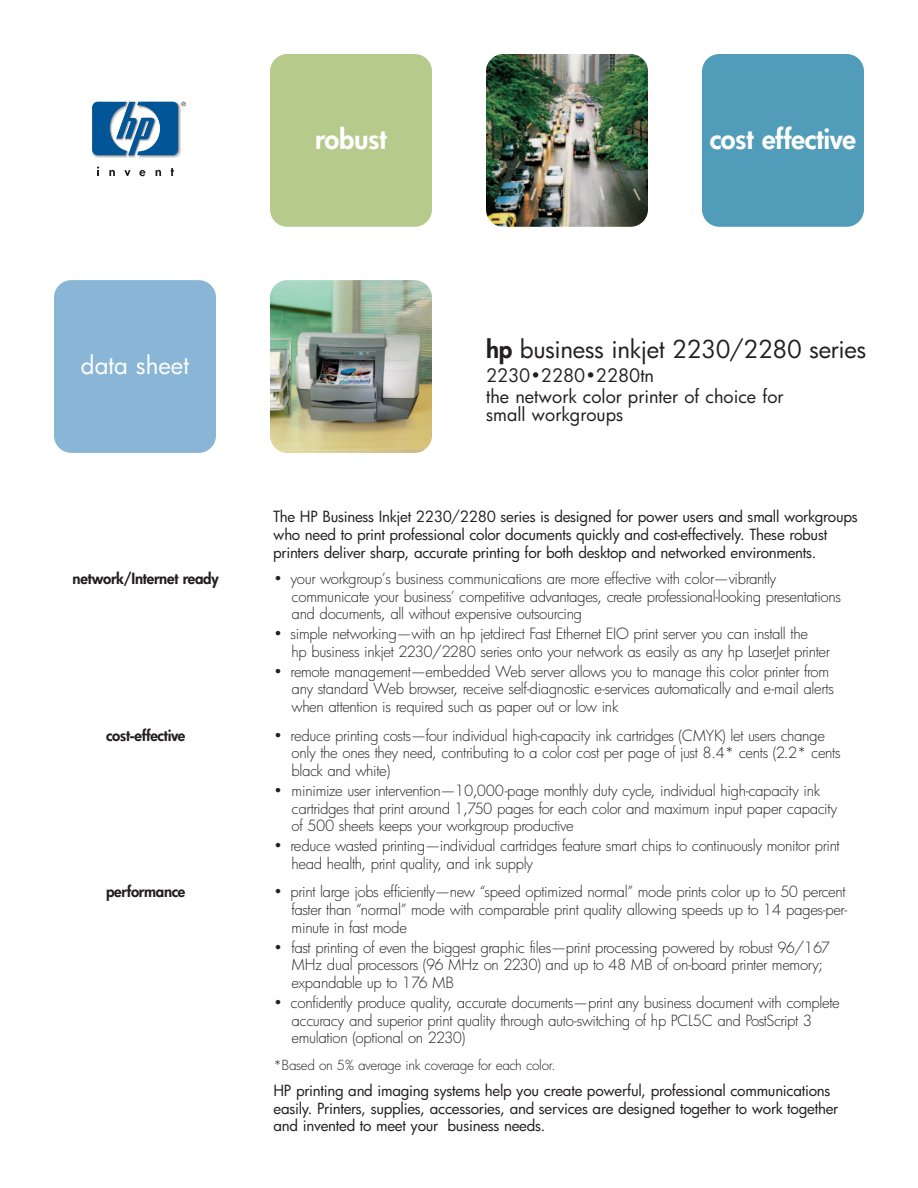
<style>
.page{position:relative;width:918px;height:1188px;background:#fff}
.page>*{position:absolute;margin:0;border:0;box-sizing:border-box;transform-origin:0 0}
.t1{font:800 27px "Futura";letter-spacing:-.01em;color:#fff}
.t2{font:24px "Futura";letter-spacing:-.01em;color:#231f20}
.t3{font:24px "Futura";color:#fff}
.t4{font:18px/20.1px "Futura";color:#231f20}
.t5{font:300 15px/17.7px "Futura";letter-spacing:-.025em;color:#231f20}
.t6{font:15px/17.7px "Futura";letter-spacing:-.02em;color:#231f20}
.t7{font:800 15px "Futura";letter-spacing:-.02em;color:#231f20}
.t8{font:300 13.5px "Futura";letter-spacing:-.025em;color:#231f20}
.s1{font-weight:800}
</style>
<div class="page">
<div style="left:702px;top:54px;width:162px;height:173px;background:#509cb9;border-radius:17px"></div>
<div style="left:270px;top:54px;width:162px;height:173px;background:#b5ca8b;border-radius:17px"></div>
<svg style="left:124px;top:170px;width:7px;height:6px"></svg>
<svg style="left:109px;top:170px;width:6px;height:6px"></svg>
<svg style="left:156px;top:170px;width:5px;height:6px"></svg>
<svg style="left:97px;top:166px;width:2px;height:10px"></svg>
<svg style="left:139px;top:170px;width:6px;height:6px"></svg>
<svg style="left:171px;top:168px;width:3px;height:8px"></svg>
<svg style="left:92px;top:102px;width:94px;height:56px"></svg>
<img style="left:270px;top:280px;width:162px;height:173px;border-radius:17px">
<img style="left:486px;top:54px;width:162px;height:173px;border-radius:17px">
<div style="left:54px;top:280px;width:162px;height:173px;background:#89b6d6;border-radius:17px"></div>
<h2 class="t3" style="left:81px;top:354px;width:110px">data sheet</h2>
<h1 class="t1" style="left:315px;top:126px;width:73px">robust</h1>
<h1 class="t1" style="left:710px;top:126px;width:148px">cost effective</h1>
<h2 class="t2" style="left:486px;top:338px;width:382px"><span class="s1">hp</span> business inkjet 2230/2280 series</h2>
<p class="t4" style="left:486px;top:367px;width:299px">2230•2280•2280tn<br>the network color printer of choice for</p>
<p class="t4" style="left:486px;top:405px;width:139px">small workgroups</p>
<p class="t6" style="left:273px;top:509px;width:586px">The HP Business Inkjet 2230/2280 series is designed for power users and small workgroups who need to print professional color documents quickly and cost-effectively. These robust printers deliver sharp, accurate printing for both desktop and networked environments.</p>
<p class="t7" style="left:73px;top:571px;width:148px">network/Internet ready</p>
<p class="t5" style="left:292px;top:571px;width:551px;text-indent:-18px">• your workgroup’s business communications are more effective with color—vibrantly communicate your business’ competitive advantages, create professional-looking presentations and documents, all without expensive outsourcing</p>
<p class="t5" style="left:292px;top:626px;width:540px;text-indent:-18px">• simple networking—with an hp jetdirect Fast Ethernet EIO print server you can install the<br>hp business inkjet 2230/2280 series onto your network as easily as any hp LaserJet printer</p>
<p class="t5" style="left:292px;top:664px;width:544px;text-indent:-18px">• remote management—embedded Web server allows you to manage this color printer from any standard Web browser, receive self-diagnostic e-services automatically and e-mail alerts when attention is required such as paper out or low ink</p>
<p class="t7" style="left:106px;top:728px;width:81px">cost-effective</p>
<p class="t5" style="left:292px;top:728px;width:551px;text-indent:-18px">• reduce printing costs—four individual high-capacity ink cartridges (CMYK) let users change only the ones they need, contributing to a color cost per page of just 8.4* cents (2.2* cents black and white)</p>
<p class="t5" style="left:292px;top:783px;width:547px;text-indent:-18px">• minimize user intervention—10,000-page monthly duty cycle, individual high-capacity ink cartridges that print around 1,750 pages for each color and maximum input paper capacity of 500 sheets keeps your workgroup productive</p>
<p class="t5" style="left:292px;top:838px;width:550px;text-indent:-18px">• reduce wasted printing—individual cartridges feature smart chips to continuously monitor print head health, print quality, and ink supply</p>
<p class="t7" style="left:106px;top:885px;width:81px">performance</p>
<p class="t5" style="left:292px;top:884px;width:557px;text-align:justify;text-indent:-18px">• print large jobs efficiently—new “speed optimized normal” mode prints color up to 50 percent faster than “normal” mode with comparable print quality allowing speeds up to 14 pages-per&shy;minute in fast mode</p>
<p class="t5" style="left:292px;top:940px;width:540px;text-indent:-18px">• fast printing of even the biggest graphic files—print processing powered by robust 96/167<br>MHz dual processors (96 MHz on 2230) and up to 48 MB of on-board printer memory; expandable up to 176 MB</p>
<p class="t5" style="left:292px;top:995px;width:550px;text-indent:-18px">• confidently produce quality, accurate documents—print any business document with complete accuracy and superior print quality through auto-switching of hp PCL5C and PostScript 3 emulation (optional on 2230)</p>
<p class="t8" style="left:274px;top:1058px;width:284px">*Based on 5% average ink coverage for each color.</p>
<p class="t6" style="left:274px;top:1083px;width:566px">HP printing and imaging systems help you create powerful, professional communications easily. Printers, supplies, accessories, and services are designed together to work together and invented to meet your business needs.</p>
</div>
